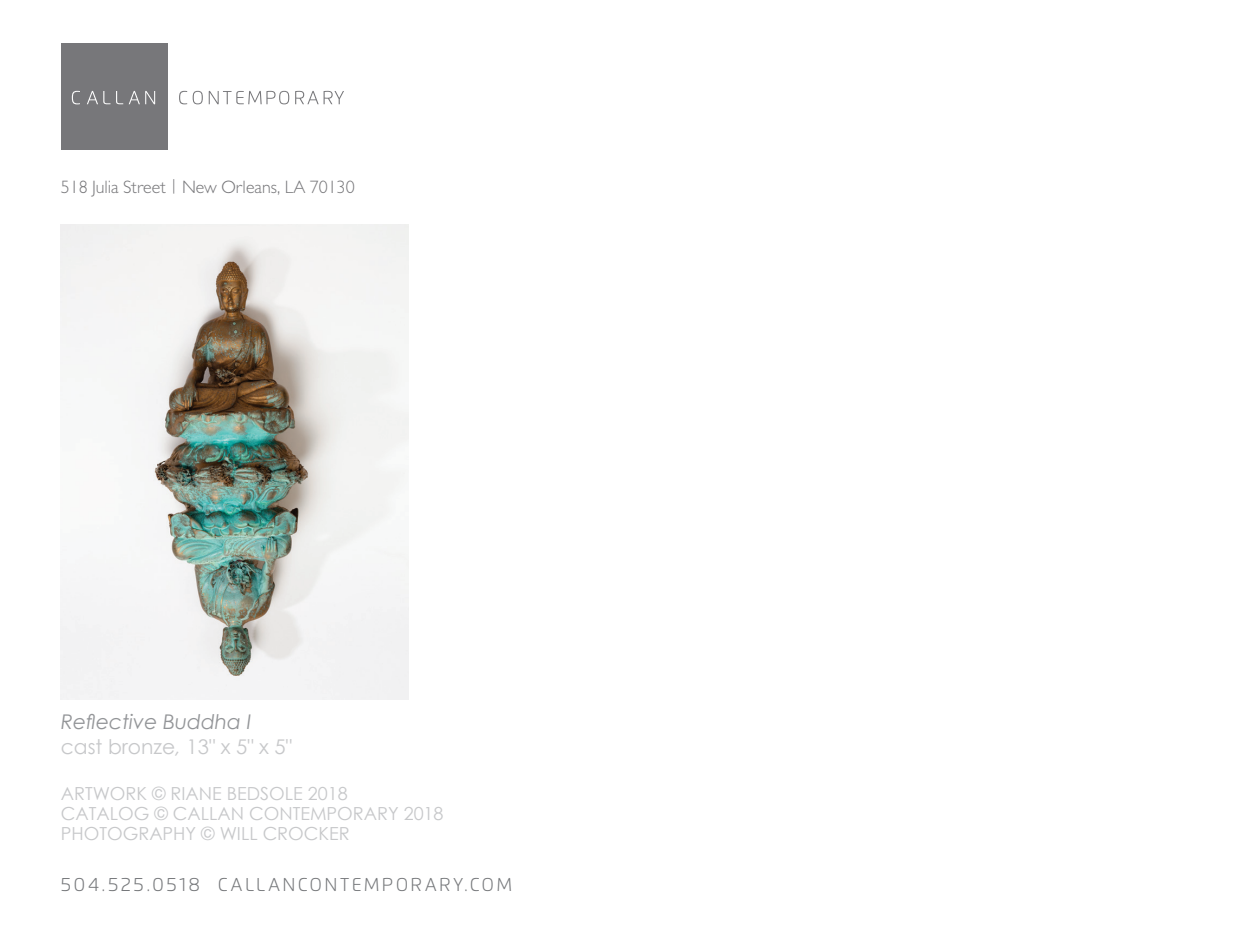
<style>
.page{position:relative;width:1256px;height:932px;background:#fff}
.page>*{position:absolute;margin:0;border:0;box-sizing:border-box;transform-origin:0 0}
.t1{font:20.25px/24.3px "Century Gothic";color:#c7c8ca}
.t2{font:300 18.45px "Flexo";letter-spacing:.12em;color:#76787b}
.t3{font:18px/20.2px "Century Gothic";color:#c7c8ca}
.t4{font:300 18px "Gill Sans MT Pro";color:#77777a}
.t5{font:300 14.17px "Gill Sans";color:#77777a}
.s1{font-size:15.75px}
.s2{font-style:italic;color:#939598}
.s3{font-style:italic}
.s4{font-size:19.12px}
</style>
<div class="page">
<img style="left:61px;top:224px;width:347px;height:475px">
<div style="left:61px;top:43px;width:107px;height:107px;background:#77777a"></div>
<svg style="left:179px;top:91px;width:8px;height:13px"></svg>
<svg style="left:193px;top:91px;width:10px;height:13px"></svg>
<svg style="left:209px;top:91px;width:80px;height:13px"></svg>
<svg style="left:295px;top:91px;width:49px;height:13px"></svg>
<svg style="left:72px;top:91px;width:8px;height:13px"></svg>
<svg style="left:87px;top:91px;width:23px;height:13px"></svg>
<svg style="left:116px;top:91px;width:7px;height:13px"></svg>
<svg style="left:129px;top:91px;width:26px;height:13px"></svg>
<p class="t4" style="left:172px;top:176px;width:184px"><span class="s1">|</span> New Orleans, LA 70130</p>
<p class="t4" style="left:61px;top:176px;width:147px">518 Julia Street <sub>New</sub> <sub>O</sub></p>
<p class="t5" style="left:61px;top:183px;width:96px">518 Julia Street |</p>
<p class="t5" style="left:206px;top:183px;width:95px">rleans, LA 70130</p>
<p class="t1" style="left:61px;top:709px;width:233px"><span class="s2">Reflective Buddha I </span>cast bronze<span class="s3">,</span> 13" x 5" x 5"</p>
<p class="t3" style="left:61px;top:782px;width:384px">ARTWORK © RIANE BEDSOLE 2018<br>CATALOG © CALLAN CONTEMPORARY 2018<br>PHOTOGRAPHY © WILL CROCKER</p>
<p class="t2" style="left:61px;top:873px;width:453px"><span class="s4">504.525.0518</span> CALLANCONTEMPORARY.COM</p>
</div>
